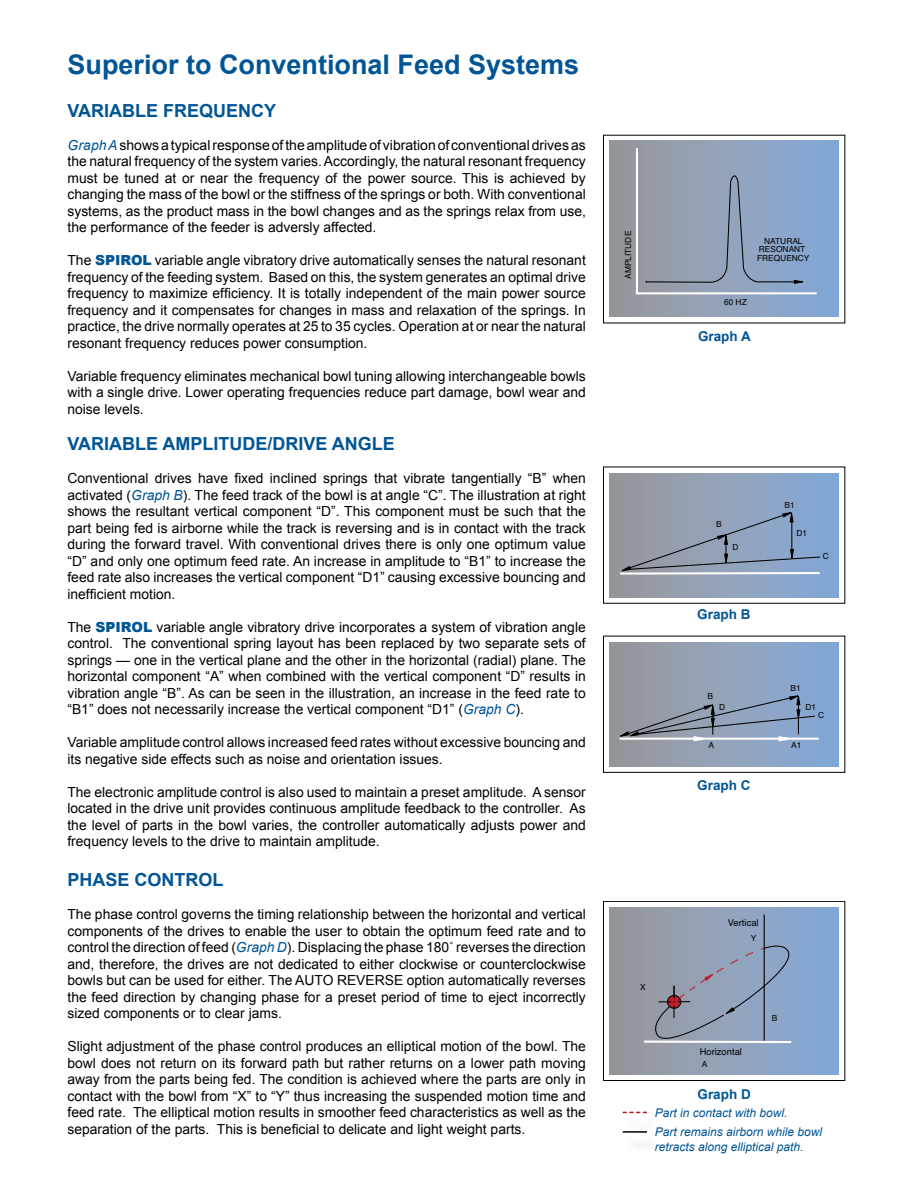
<style>
.page{position:relative;width:918px;height:1188px;background:#fff}
.page>*{position:absolute;margin:0;border:0;box-sizing:border-box;transform-origin:0 0}
.t1{font:700 27px "Arial";color:#005596}
.t2{font:700 18px "Arial";color:#005596}
.t3{font:13.8px/16.5px "Arial";color:#000;text-align:justify}
.t4{font:700 13.5px "Arial";color:#005596}
.t5{font:italic 12px/19.5px "Arial";color:#005596}
.t6{font:9.45px "Helvetica";color:#000}
.t7{font:8.4px/8.4px "Helvetica";color:#000;text-align:center}
.s1{font-style:italic;color:#005596}
.s2{font-weight:900;color:#005596}
</style>
<div class="page">
<div style="left:610px;top:907px;width:229px;height:168px;background:linear-gradient(to right,#9a989a,#86aad9)"></div>
<div style="left:603px;top:901px;width:242px;height:180px;border:1px solid #000"></div>
<hr style="left:644px;top:1041px;width:147px;height:2px;background:#fff">
<svg style="left:650px;top:913px;width:148px;height:129px;background:#909eb5"></svg>
<div style="left:610px;top:141px;width:229px;height:175px;background:linear-gradient(to right,#9a989a,#86aad9)"></div>
<svg style="left:635px;top:146px;width:184px;height:149px;background:#91a2b9"></svg>
<div style="left:610px;top:642px;width:229px;height:124px;background:linear-gradient(to right,#9a989a,#86aad9)"></div>
<div style="left:603px;top:636px;width:242px;height:137px;border:1px solid #000"></div>
<div style="left:610px;top:473px;width:229px;height:124px;background:linear-gradient(to right,#9a989a,#86aad9)"></div>
<svg style="left:616px;top:507px;width:206px;height:69px;background:#8e9db2"></svg>
<hr style="left:620px;top:738px;width:199px;height:2px;background:#fff">
<svg style="left:615px;top:690px;width:201px;height:53px;background:#8c9aae"></svg>
<svg style="left:623px;top:1112px;width:24px;height:1px"></svg>
<hr style="left:623px;top:1131px;width:24px;height:2px;background:#000">
<h1 class="t1" style="left:68px;top:46px;width:513px">Superior to Conventional Feed Systems</h1>
<h2 class="t2" style="left:68px;top:98px;width:210px">VARIABLE FREQUENCY</h2>
<p class="t3" style="left:67px;top:137px;width:520px"><span class="s1">Graph A</span>shows a typical response of the amplitude of vibration of conventional drives as the natural frequency of the system varies. Accordingly, the natural resonant frequency must be tuned at or near the frequency of the power source. This is achieved by changing the mass of the bowl or the stiffness of the springs or both. With conventional systems, as the product mass in the bowl changes and as the springs relax from use, the performance of the feeder is adversly affected.</p>
<p class="t3" style="left:67px;top:252px;width:520px">The <span class="s2">SPIROL</span> variable angle vibratory drive automatically senses the natural resonant frequency of the feeding system. Based on this, the system generates an optimal drive frequency to maximize efficiency. It is totally independent of the main power source frequency and it compensates for changes in mass and relaxation of the springs. In practice, the drive normally operates at 25 to 35 cycles. Operation at or near the natural resonant frequency reduces power consumption.</p>
<p class="t3" style="left:67px;top:368px;width:520px">Variable frequency eliminates mechanical bowl tuning allowing interchangeable bowls with a single drive. Lower operating frequencies reduce part damage, bowl wear and noise levels.</p>
<h2 class="t2" style="left:68px;top:432px;width:329px">VARIABLE AMPLITUDE/DRIVE ANGLE</h2>
<p class="t3" style="left:67px;top:470px;width:520px">Conventional drives have fixed inclined springs that vibrate tangentially “B” when activated (<span class="s1">Graph B</span>). The feed track of the bowl is at angle “C”. The illustration at right shows the resultant vertical component “D”. This component must be such that the part being fed is airborne while the track is reversing and is in contact with the track during the forward travel. With conventional drives there is only one optimum value “D” and only one optimum feed rate. An increase in amplitude to “B1” to increase the feed rate also increases the vertical component “D1” causing excessive bouncing and inefficient motion.</p>
<p class="t3" style="left:67px;top:619px;width:520px">The <span class="s2">SPIROL</span> variable angle vibratory drive incorporates a system of vibration angle control. The conventional spring layout has been replaced by two separate sets of springs — one in the vertical plane and the other in the horizontal (radial) plane. The horizontal component “A” when combined with the vertical component “D” results in vibration angle “B”. As can be seen in the illustration, an increase in the feed rate to “B1” does not necessarily increase the vertical component “D1” (<span class="s1">Graph C</span>).</p>
<p class="t3" style="left:67px;top:734px;width:520px">Variable amplitude control allows increased feed rates without excessive bouncing and its negative side effects such as noise and orientation issues.</p>
<p class="t3" style="left:67px;top:784px;width:520px">The electronic amplitude control is also used to maintain a preset amplitude. A sensor located in the drive unit provides continuous amplitude feedback to the controller. As the level of parts in the bowl varies, the controller automatically adjusts power and frequency levels to the drive to maintain amplitude.</p>
<h2 class="t2" style="left:68px;top:868px;width:158px">PHASE CONTROL</h2>
<p class="t3" style="left:68px;top:906px;width:520px">The phase control governs the timing relationship between the horizontal and vertical components of the drives to enable the user to obtain the optimum feed rate and to control the direction of feed (<span class="s1">Graph D</span>). Displacing the phase 180˚ reverses the direction and, therefore, the drives are not dedicated to either clockwise or counterclockwise bowls but can be used for either. The AUTO REVERSE option automatically reverses the feed direction by changing phase for a preset period of time to eject incorrectly sized components or to clear jams.</p>
<p class="t3" style="left:68px;top:1038px;width:520px">Slight adjustment of the phase control produces an elliptical motion of the bowl. The bowl does not return on its forward path but rather returns on a lower path moving away from the parts being fed. The condition is achieved where the parts are only in contact with the bowl from “X” to “Y” thus increasing the suspended motion time and feed rate. The elliptical motion results in smoother feed characteristics as well as the separation of the parts. This is beneficial to delicate and light weight parts.</p>
<p class="t7" style="left:624px;top:279px;width:49px;rotate:-90deg">AMPLITUDE</p>
<p class="t7" style="left:757px;top:237px;width:54px">NATURAL<br>RESONANT<br>FREQUENCY</p>
<p class="t7" style="left:724px;top:298px;width:24px">60 HZ</p>
<p class="t4" style="left:698px;top:327px;width:54px">Graph A</p>
<p class="t7" style="left:716px;top:520px;width:7px">B</p>
<p class="t7" style="left:733px;top:543px;width:8px">D</p>
<p class="t4" style="left:697px;top:606px;width:55px">Graph B</p>
<p class="t7" style="left:708px;top:693px;width:7px">B</p>
<p class="t7" style="left:719px;top:703px;width:8px">D</p>
<p class="t7" style="left:785px;top:501px;width:12px">B1</p>
<p class="t7" style="left:796px;top:529px;width:12px">D1</p>
<p class="t7" style="left:823px;top:552px;width:8px">C</p>
<p class="t7" style="left:790px;top:685px;width:12px">B1</p>
<p class="t7" style="left:805px;top:703px;width:12px">D1</p>
<p class="t7" style="left:818px;top:711px;width:8px">C</p>
<p class="t7" style="left:709px;top:741px;width:7px">A</p>
<p class="t7" style="left:791px;top:741px;width:12px">A1</p>
<p class="t4" style="left:697px;top:776px;width:55px">Graph C</p>
<p class="t6" style="left:728px;top:915px;width:32px">Vertical</p>
<p class="t7" style="left:751px;top:934px;width:7px">Y</p>
<p class="t7" style="left:640px;top:983px;width:7px">X</p>
<p class="t7" style="left:772px;top:1014px;width:7px">B</p>
<p class="t6" style="left:700px;top:1044px;width:44px">Horizontal</p>
<p class="t7" style="left:702px;top:1060px;width:7px">A</p>
<p class="t4" style="left:698px;top:1085px;width:55px">Graph D</p>
<p class="t5" style="left:655px;top:1103px;width:169px">Part in contact with bowl.<br>Part remains airborn while bowl</p>
<p class="t5" style="left:655px;top:1137px;width:150px">retracts along elliptical path.</p>
</div>
